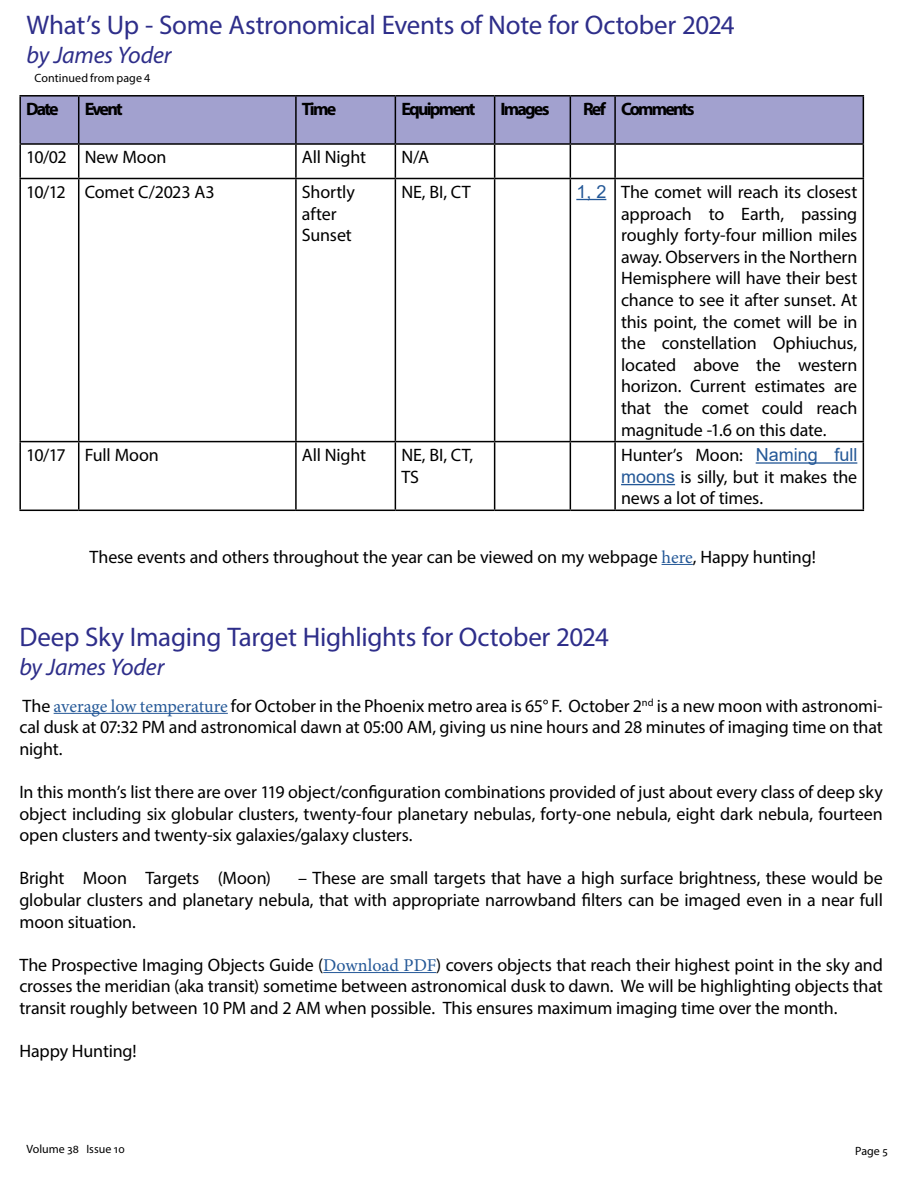
<style>
.page{position:relative;width:918px;height:1188px;background:#fff}
.page>*{position:absolute;margin:0;border:0;box-sizing:border-box;transform-origin:0 0}
.t1{font:27px "Myriad Pro";letter-spacing:-.01em;color:#2e2e8a}
.t2{font:italic 24px "Myriad Pro";letter-spacing:-.01em;color:#2e2e8a}
.t3{font:18px/21.6px "Myriad Pro";letter-spacing:-.01em;color:#000;text-align:justify}
.t4{font:700 18px "Myriad Pro";letter-spacing:-.1em;color:#000}
.t5{font:12px "Myriad Pro";color:#000}
.s1{font-family:"Arial";color:#245897}
.s2{font-family:"Minion Pro";color:#245897}
</style>
<div class="page">
<hr style="left:662px;top:564px;width:31px;height:1px;background:#245897">
<div style="left:21px;top:97px;width:842px;height:46px;background:#a2a1cf"></div>
<hr style="left:19px;top:95px;width:60px;height:2px;background:#000">
<hr style="left:19px;top:97px;width:2px;height:46px;background:#000">
<hr style="left:79px;top:95px;width:217px;height:2px;background:#000">
<hr style="left:78px;top:97px;width:1px;height:46px;background:#000">
<hr style="left:296px;top:95px;width:99px;height:2px;background:#000">
<hr style="left:295px;top:97px;width:2px;height:46px;background:#000">
<hr style="left:395px;top:95px;width:100px;height:2px;background:#000">
<hr style="left:395px;top:97px;width:1px;height:46px;background:#000">
<hr style="left:495px;top:95px;width:75px;height:2px;background:#000">
<hr style="left:494px;top:97px;width:1px;height:46px;background:#000">
<hr style="left:570px;top:95px;width:45px;height:2px;background:#000">
<hr style="left:570px;top:97px;width:1px;height:46px;background:#000">
<hr style="left:615px;top:95px;width:249px;height:2px;background:#000">
<hr style="left:614px;top:97px;width:2px;height:46px;background:#000">
<hr style="left:863px;top:97px;width:1px;height:46px;background:#000">
<hr style="left:19px;top:143px;width:60px;height:2px;background:#000">
<hr style="left:19px;top:145px;width:2px;height:33px;background:#000">
<hr style="left:79px;top:143px;width:217px;height:2px;background:#000">
<hr style="left:78px;top:145px;width:1px;height:33px;background:#000">
<hr style="left:296px;top:143px;width:99px;height:2px;background:#000">
<hr style="left:295px;top:145px;width:2px;height:33px;background:#000">
<hr style="left:395px;top:143px;width:100px;height:2px;background:#000">
<hr style="left:395px;top:145px;width:1px;height:33px;background:#000">
<hr style="left:495px;top:143px;width:75px;height:2px;background:#000">
<hr style="left:494px;top:145px;width:1px;height:33px;background:#000">
<hr style="left:570px;top:143px;width:45px;height:2px;background:#000">
<hr style="left:570px;top:145px;width:1px;height:33px;background:#000">
<hr style="left:615px;top:143px;width:249px;height:2px;background:#000">
<hr style="left:614px;top:145px;width:2px;height:33px;background:#000">
<hr style="left:863px;top:145px;width:1px;height:33px;background:#000">
<hr style="left:19px;top:178px;width:60px;height:1px;background:#000">
<hr style="left:19px;top:179px;width:2px;height:262px;background:#000">
<hr style="left:79px;top:178px;width:217px;height:1px;background:#000">
<hr style="left:78px;top:179px;width:1px;height:262px;background:#000">
<hr style="left:296px;top:178px;width:99px;height:1px;background:#000">
<hr style="left:295px;top:179px;width:2px;height:262px;background:#000">
<hr style="left:395px;top:178px;width:100px;height:1px;background:#000">
<hr style="left:395px;top:179px;width:1px;height:262px;background:#000">
<hr style="left:495px;top:178px;width:75px;height:1px;background:#000">
<hr style="left:494px;top:179px;width:1px;height:262px;background:#000">
<hr style="left:570px;top:178px;width:45px;height:1px;background:#000">
<hr style="left:570px;top:179px;width:1px;height:262px;background:#000">
<hr style="left:615px;top:178px;width:249px;height:1px;background:#000">
<hr style="left:614px;top:179px;width:2px;height:262px;background:#000">
<hr style="left:863px;top:179px;width:1px;height:262px;background:#000">
<hr style="left:19px;top:441px;width:60px;height:1px;background:#000">
<hr style="left:19px;top:442px;width:2px;height:68px;background:#000">
<hr style="left:79px;top:441px;width:217px;height:1px;background:#000">
<hr style="left:78px;top:442px;width:1px;height:68px;background:#000">
<hr style="left:296px;top:441px;width:99px;height:1px;background:#000">
<hr style="left:295px;top:442px;width:2px;height:68px;background:#000">
<hr style="left:395px;top:441px;width:100px;height:1px;background:#000">
<hr style="left:395px;top:442px;width:1px;height:68px;background:#000">
<hr style="left:495px;top:441px;width:75px;height:1px;background:#000">
<hr style="left:494px;top:442px;width:1px;height:68px;background:#000">
<hr style="left:570px;top:441px;width:45px;height:1px;background:#000">
<hr style="left:570px;top:442px;width:1px;height:68px;background:#000">
<hr style="left:615px;top:441px;width:249px;height:1px;background:#000">
<hr style="left:614px;top:442px;width:2px;height:68px;background:#000">
<hr style="left:863px;top:442px;width:1px;height:68px;background:#000">
<hr style="left:19px;top:510px;width:60px;height:1px;background:#000">
<hr style="left:79px;top:510px;width:217px;height:1px;background:#000">
<hr style="left:296px;top:510px;width:99px;height:1px;background:#000">
<hr style="left:395px;top:510px;width:100px;height:1px;background:#000">
<hr style="left:495px;top:510px;width:75px;height:1px;background:#000">
<hr style="left:570px;top:510px;width:45px;height:1px;background:#000">
<hr style="left:615px;top:510px;width:249px;height:1px;background:#000">
<hr style="left:576px;top:199px;width:30px;height:1px;background:#245897">
<hr style="left:756px;top:462px;width:101px;height:2px;background:#245897">
<hr style="left:621px;top:484px;width:54px;height:1px;background:#245897">
<hr style="left:54px;top:713px;width:174px;height:1px;background:#245897">
<hr style="left:323px;top:972px;width:113px;height:1px;background:#245897">
<h1 class="t1" style="left:27px;top:8px;width:710px">What’s Up - Some Astronomical Events of Note for October 2024</h1>
<h2 class="t2" style="left:27px;top:40px;width:146px">by James Yoder</h2>
<p class="t4" style="left:26px;top:97px;width:34px">Date</p>
<p class="t4" style="left:85px;top:97px;width:39px">Event</p>
<p class="t4" style="left:302px;top:97px;width:36px">Time</p>
<p class="t4" style="left:401px;top:97px;width:76px">Equipment</p>
<p class="t4" style="left:501px;top:97px;width:50px">Images</p>
<p class="t4" style="left:583px;top:97px;width:113px">Ref Comments</p>
<p class="t3" style="left:26px;top:146px;width:142px">10/02 New Moon</p>
<p class="t3" style="left:302px;top:146px;width:66px">All Night</p>
<p class="t3" style="left:401px;top:146px;width:29px">N/A</p>
<p class="t3" style="left:26px;top:181px;width:190px">10/12 Comet C/2023 A3</p>
<p class="t3" style="left:302px;top:181px;width:54px;text-align:left">Shortly after<br>Sunset</p>
<p class="t3" style="left:401px;top:181px;width:71px">NE, BI, CT</p>
<p class="t3" style="left:621px;top:181px;width:238px;text-indent:-45px"><span class="s1">1, 2</span> The comet will reach its closest approach to Earth, passing roughly forty-four million miles away. Observers in the Northern Hemisphere will have their best chance to see it after sunset. At this point, the comet will be in the constellation Ophiuchus, located above the western horizon. Current estimates are that the comet could reach magnitude -1.6 on this date.</p>
<p class="t3" style="left:26px;top:444px;width:134px">10/17 Full Moon</p>
<p class="t3" style="left:302px;top:444px;width:66px">All Night</p>
<p class="t3" style="left:401px;top:444px;width:73px">NE, BI, CT,<br>TS</p>
<p class="t3" style="left:621px;top:444px;width:238px">Hunter’s Moon: <span class="s1">Naming full moons</span> is silly, but it makes the news a lot of times.</p>
<p class="t5" style="left:35px;top:71px;width:117px">Continued from page 4</p>
<p class="t3" style="left:89px;top:546px;width:728px">These events and others throughout the year can be viewed on my webpage <span class="s2">here</span>, Happy hunting!</p>
<h1 class="t1" style="left:19px;top:620px;width:591px">Deep Sky Imaging Target Highlights for October 2024</h1>
<h2 class="t2" style="left:19px;top:652px;width:146px">by James Yoder</h2>
<p class="t3" style="left:19px;top:694px;width:865px">The <span class="s2">average low temperature</span> for October in the Phoenix metro area is 65° F. October 2<sup>nd</sup> is a new moon with astronomi&shy;cal dusk at 07:32 PM and astronomical dawn at 05:00 AM, giving us nine hours and 28 minutes of imaging time on that night.</p>
<p class="t3" style="left:19px;top:781px;width:865px">In this month’s list there are over 119 object/configuration combinations provided of just about every class of deep sky object including six globular clusters, twenty-four planetary nebulas, forty-one nebula, eight dark nebula, fourteen open clusters and twenty-six galaxies/galaxy clusters.</p>
<p class="t3" style="left:19px;top:867px;width:253px">Bright Moon Targets (Moon)</p>
<p class="t3" style="left:19px;top:867px;width:865px;text-indent:279px">– These are small targets that have a high surface brightness, these would be globular clusters and planetary nebula, that with appropriate narrowband filters can be imaged even in a near full moon situation.</p>
<p class="t3" style="left:19px;top:954px;width:865px">The Prospective Imaging Objects Guide (<span class="s2">Download PDF</span>) covers objects that reach their highest point in the sky and crosses the meridian (aka transit) sometime between astronomical dusk to dawn. We will be highlighting objects that transit roughly between 10 PM and 2 AM when possible. This ensures maximum imaging time over the month.</p>
<p class="t3" style="left:19px;top:1040px;width:119px">Happy Hunting!</p>
<p class="t5" style="left:27px;top:1141px;width:100px">Volume 38 Issue 10</p>
<p class="t5" style="left:855px;top:1143px;width:34px">Page 5</p>
</div>
